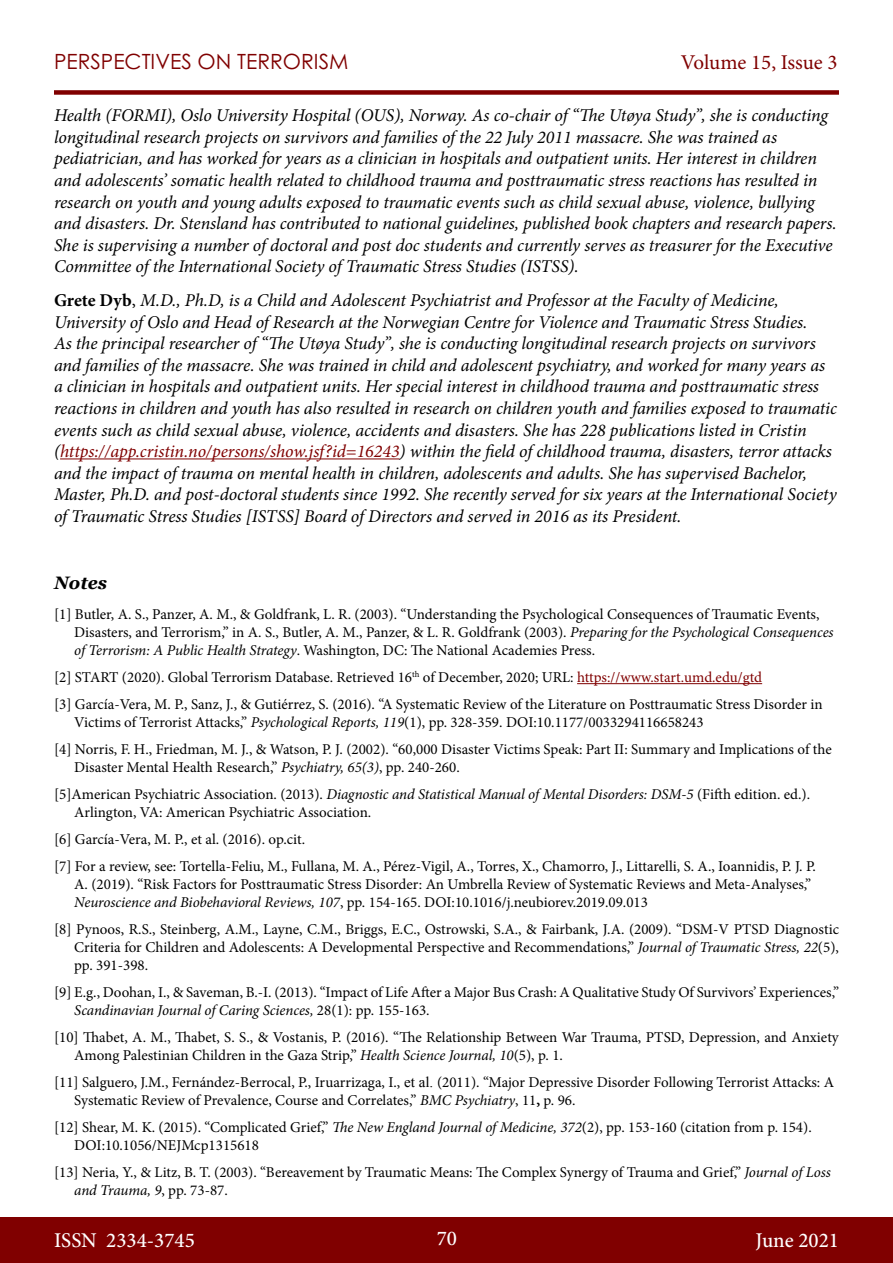
<style>
.page{position:relative;width:893px;height:1263px;background:#fff}
.page>*{position:absolute;margin:0;border:0;box-sizing:border-box;transform-origin:0 0}
.t1{font:500 21px "Minion Pro";color:#fff}
.t2{font:21px "Century Gothic Pro";color:#800000}
.t3{font:21px "Minion Pro";letter-spacing:-.005em;color:#800000}
.t4{font:italic 18px/21.6px "Minion Pro";letter-spacing:-.01em;color:#000}
.t5{font:italic 700 18px "Georgia";color:#000}
.referanser{font:15px/18px "Minion Pro";color:#000}
.EndNote_Bibliography{font:15px/18px "Minion Pro";color:#000}
.s1{font-weight:700;font-style:normal}
.s2{font-style:normal}
.s3{color:#800000}
.s4{font-style:italic}
.s5{font-family:"Times New Roman"}
.s6{font-weight:700}
</style>
<div class="page">
<div style="left:0;top:1217px;width:893px;height:46px;background:#800000"></div>
<div style="left:54px;top:90px;width:785px;height:5px;background:#800000"></div>
<hr style="left:60px;top:458px;width:340px;height:1px;background:#800000">
<hr style="left:577px;top:683px;width:185px;height:1px;background:#800000">
<h1 class="t2" style="left:54px;top:49px;width:296px">PERSPECTIVES ON TERRORISM</h1>
<h1 class="t3" style="left:681px;top:48px;width:158px">Volume 15, Issue 3</h1>
<p class="t4" style="left:54px;top:105px;width:784px">Health (FORMI), Oslo University Hospital (OUS), Norway. As co-chair of “The Utøya Study”, she is conducting longitudinal research projects on survivors and families of the 22 July 2011 massacre. She was trained as pediatrician, and has worked for years as a clinician in hospitals and outpatient units. Her interest in children and adolescents’ somatic health related to childhood trauma and posttraumatic stress reactions has resulted in research on youth and young adults exposed to traumatic events such as child sexual abuse, violence, bullying and disasters. Dr. Stensland has contributed to national guidelines, published book chapters and research papers.<br>She is supervising a number of doctoral and post doc students and currently serves as treasurer for the Executive Committee of the International Society of Traumatic Stress Studies (ISTSS).</p>
<p class="t4" style="left:54px;top:289px;width:784px"><span class="s1">Grete Dyb</span><span class="s2">,</span> M.D., Ph.D, is a Child and Adolescent Psychiatrist and Professor at the Faculty of Medicine, University of Oslo and Head of Research at the Norwegian Centre for Violence and Traumatic Stress Studies.<br>As the principal researcher of “The Utøya Study”, she is conducting longitudinal research projects on survivors and families of the massacre. She was trained in child and adolescent psychiatry, and worked for many years as a clinician in hospitals and outpatient units. Her special interest in childhood trauma and posttraumatic stress reactions in children and youth has also resulted in research on children youth and families exposed to traumatic events such as child sexual abuse, violence, accidents and disasters. She has 228 publications listed in Cristin (<span class="s3">https://app.cristin.no/persons/show.jsf?id=16243</span>) within the field of childhood trauma, disasters, terror attacks and the impact of trauma on mental health in children, adolescents and adults. She has supervised Bachelor, Master, Ph.D. and post-doctoral students since 1992. She recently served for six years at the International Society of Traumatic Stress Studies [ISTSS] Board of Directors and served in 2016 as its President.</p>
<p class="t5" style="left:54px;top:569px;width:55px">Notes</p>
<p class="referanser" style="left:74px;top:605px;width:761px;text-indent:-20px">[1] Butler, A. S., Panzer, A. M., &amp; Goldfrank, L. R. (2003). “Understanding the Psychological Consequences of Traumatic Events,<br>Disasters, and Terrorism,” in A. S., Butler, A. M., Panzer, &amp; L. R. Goldfrank (2003). <span class="s4">Preparing for the Psychological Consequences of Terrorism: A Public Health Strategy</span>. Washington, DC: The National Academies Press.</p>
<p class="referanser" style="left:54px;top:668px;width:710px">[2] START (2020). Global Terrorism Database. Retrieved 16<sup>th</sup> of December, 2020; URL: <span class="s3">https://www.start.umd.edu/gtd</span></p>
<p class="referanser" style="left:74px;top:695px;width:750px;text-indent:-20px">[3] García-Vera, M. P., Sanz, J., &amp; Gutiérrez, S. (2016). “A Systematic Review of the Literature on Posttraumatic Stress Disorder in<br>Victims of Terrorist Attacks,” <span class="s4">Psychological Reports, 119</span>(1), pp. 328-359. DOI:10.1177/0033294116658243</p>
<p class="referanser" style="left:74px;top:740px;width:759px;text-indent:-20px">[4] Norris, F. H., Friedman, M. J., &amp; Watson, P. J. (2002). “60,000 Disaster Victims Speak: Part II: Summary and Implications of the<br>Disaster Mental Health Research,” <span class="s4">Psychiatry, 65(3)</span>, pp. 240-260.</p>
<p class="referanser" style="left:74px;top:785px;width:737px;text-indent:-20px">[5]American Psychiatric Association. (2013). <span class="s4">Diagnostic and Statistical Manual of Mental Disorders: DSM-5</span> (Fifth edition. ed.).<br>Arlington, VA: American Psychiatric Association.</p>
<p class="referanser" style="left:54px;top:830px;width:253px">[6] García-Vera, M. P., et al. (2016). op.cit.</p>
<p class="referanser" style="left:74px;top:857px;width:743px;text-indent:-20px">[7] For a review, see: Tortella-Feliu, M., Fullana, M. A., Pérez-Vigil, A., Torres, X., Chamorro, J., Littarelli, S. A., Ioannidis, P. J. P.<br>A. (2019). “Risk Factors for Posttraumatic Stress Disorder: An Umbrella Review of Systematic Reviews and Meta-Analyses,”<br><span class="s4">Neuroscience and Biobehavioral Reviews, 107</span>, pp. 154-165. DOI:10.1016/j.neubiorev.2019.09.013</p>
<p class="referanser" style="left:74px;top:920px;width:766px;text-align:justify;text-indent:-20px">[8] Pynoos, R.S., Steinberg, A.M., Layne, C.M., Briggs, E.C., Ostrowski, S.A., &amp; Fairbank, J.A. (2009). “DSM-V PTSD Diagnostic Criteria for Children and Adolescents: A Developmental Perspective and Recommendations,” <span class="s4">Journal of Traumatic Stress, 22</span>(5), pp. 391-398.</p>
<p class="referanser" style="left:74px;top:983px;width:766px;text-indent:-20px">[9] E.g., Doohan, I., &amp; Saveman, B.-I. (2013). “Impact of Life After a Major Bus Crash: A Qualitative Study Of Survivors’ Experiences,”<br><span class="s4">Scandinavian Journal of Caring Sciences,</span> 28(1): pp. 155-163.</p>
<p class="referanser" style="left:74px;top:1028px;width:766px;text-indent:-20px">[10] Thabet, A. M., Thabet, S. S., &amp; Vostanis, P. (2016). “The Relationship Between War Trauma, PTSD, Depression, and Anxiety<br>Among Palestinian Children in the Gaza Strip,” <span class="s4">Health Science Journal, 10</span>(5), p. 1.</p>
<p class="referanser" style="left:74px;top:1073px;width:761px;text-indent:-20px">[11] Salguero, J.M., Fernández-Berrocal, P., Iruarrizaga, I., <span class="s5">et al.</span> (2011). “Major Depressive Disorder Following Terrorist Attacks: A<br>Systematic Review of Prevalence, Course and Correlates,” <span class="s4">BMC Psychiatry</span>, 11<span class="s6">,</span> p. 96.</p>
<p class="EndNote_Bibliography" style="left:74px;top:1118px;width:739px;text-indent:-20px">[12] Shear, M. K. (2015). “Complicated Grief,” <span class="s4">The New England Journal of Medicine, 372</span>(2), pp. 153-160 (citation from p. 154).<br>DOI:10.1056/NEJMcp1315618</p>
<p class="EndNote_Bibliography" style="left:74px;top:1163px;width:758px;text-indent:-20px">[13] Neria, Y., &amp; Litz, B. T. (2003). “Bereavement by Traumatic Means: The Complex Synergy of Trauma and Grief,” <span class="s4">Journal of Loss and Trauma, 9</span>, pp. 73-87.</p>
<h1 class="t1" style="left:54px;top:1226px;width:142px">ISSN 2334-3745</h1>
<h1 class="t1" style="left:437px;top:1224px;width:22px">70</h1>
<h1 class="t1" style="left:756px;top:1226px;width:85px">June 2021</h1>
</div>
